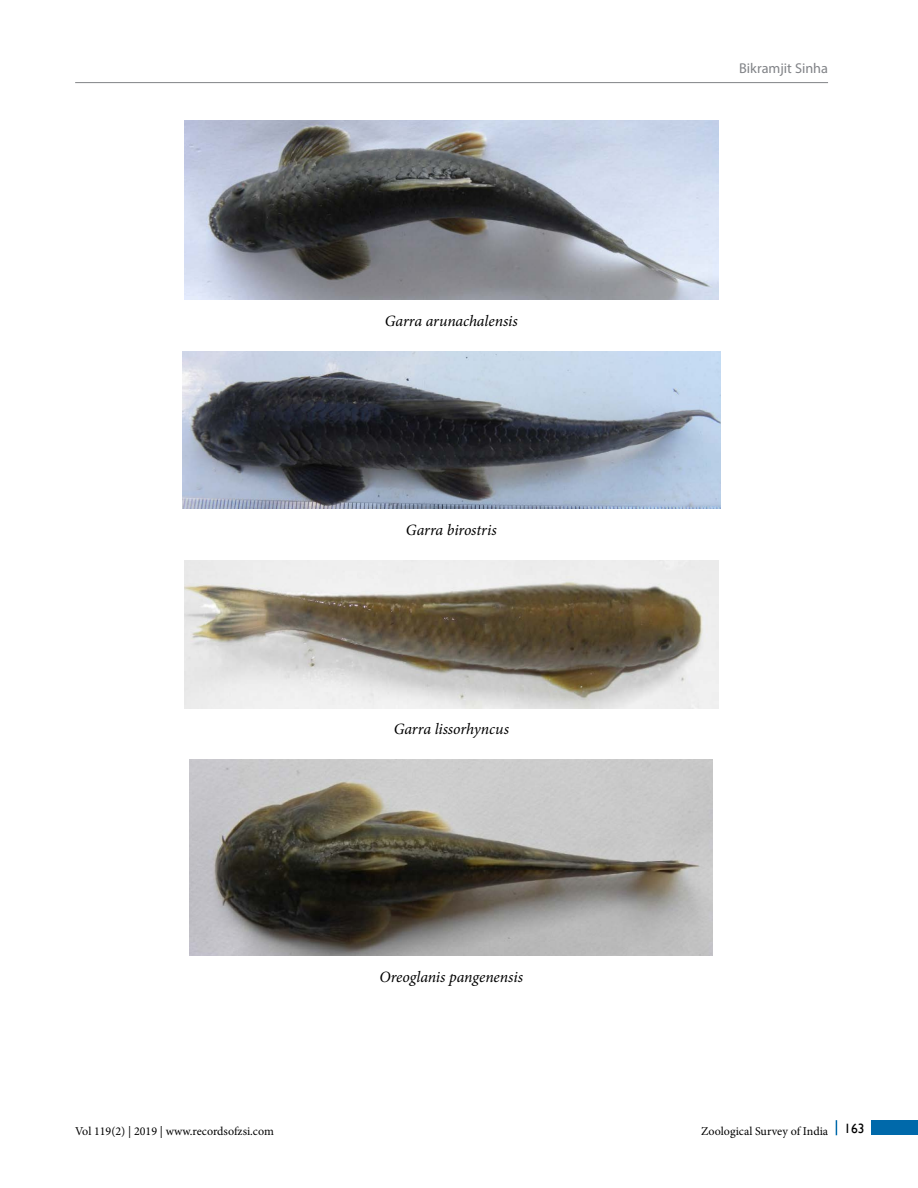
<style>
.page{position:relative;width:918px;height:1188px;background:#fff}
.page>*{position:absolute;margin:0;border:0;box-sizing:border-box;transform-origin:0 0}
.t1{font:italic 15.75px "Minion Pro";letter-spacing:-.005em;color:#000}
.t2{font:14.25px "Myriad Pro";color:#818387}
.t3{font:12px "Minion Pro";color:#000}
.s1{font-family:"Gill Sans";font-size:13.5px}
</style>
<div class="page">
<div style="left:872px;top:1120px;width:46px;height:15px;background:#0069aa"></div>
<svg style="left:836px;top:1120px;width:1px;height:15px"></svg>
<hr style="left:75px;top:82px;width:753px;height:1px;background:#818387">
<img style="left:185px;top:121px;width:533px;height:179px">
<img style="left:182px;top:352px;width:539px;height:157px">
<img style="left:184px;top:561px;width:535px;height:147px">
<img style="left:190px;top:760px;width:523px;height:195px">
<p class="t1" style="left:385px;top:310px;width:135px">Garra arunachalensis</p>
<p class="t1" style="left:406px;top:519px;width:92px">Garra birostris</p>
<p class="t1" style="left:394px;top:718px;width:117px">Garra lissorhyncus</p>
<p class="t1" style="left:380px;top:966px;width:145px">Oreoglanis pangenensis</p>
<p class="t2" style="left:739px;top:59px;width:90px">Bikramjit Sinha</p>
<p class="t3" style="left:75px;top:1123px;width:200px">Vol 119(2) | 2019 | www.recordsofzsi.com</p>
<p class="t3" style="left:701px;top:1123px;width:165px">Zoological Survey of India <span class="s1">163</span></p>
</div>
